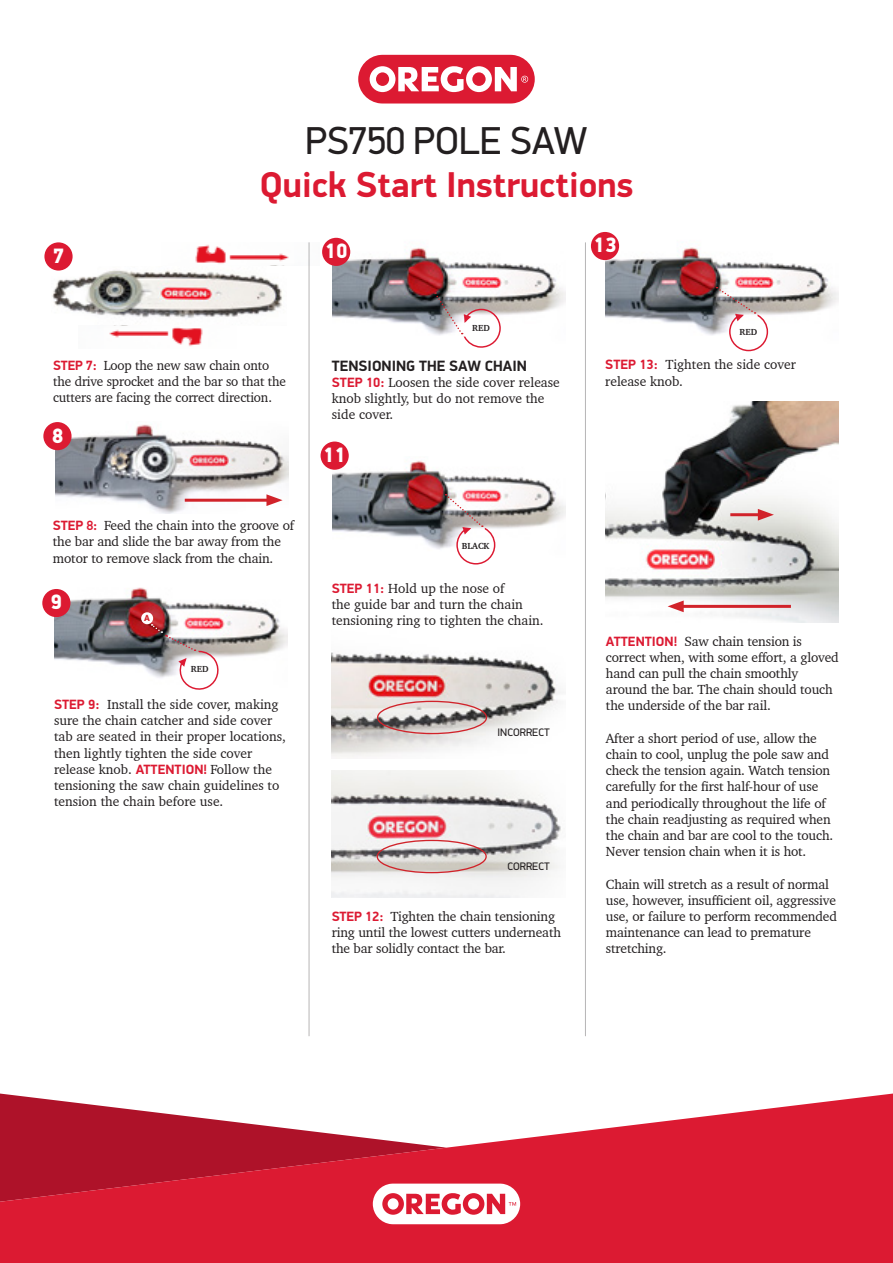
<style>
.page{position:relative;width:893px;height:1263px;background:#fff}
.page>*{position:absolute;margin:0;border:0;box-sizing:border-box;transform-origin:0 0}
.t1{font:39px "PF Din Display Pro";color:#231f20}
.t2{font:700 36px "PF Din Display Pro";color:#dc1a32}
.t3{font:900 20.85px "PF Din Display Pro";color:#fff}
.t4{font:700 15px "PF Din Display Pro";color:#231f20}
.t5{font:13.5px/16.2px "Charter BT Pro";letter-spacing:-.01em;color:#231f20}
.t6{font:10.95px "PF Din Display Pro";color:#231f20}
.t7{font:700 9px "Charter BT Pro";letter-spacing:-.01em;color:#231f20}
.t8{font:900 8.85px "PF Din Display Pro";color:#d1232a}
.s1{font-family:"PF Din Display Pro";font-weight:700;color:#dc1a32}
</style>
<div class="page">
<img style="left:333px;top:237px;width:233px;height:97px">
<img style="left:606px;top:401px;width:233px;height:222px">
<svg style="left:434px;top:292px;width:67px;height:56px"></svg>
<img style="left:333px;top:459px;width:233px;height:90px">
<svg style="left:445px;top:494px;width:50px;height:70px"></svg>
<div style="left:321px;top:441px;width:28px;height:29px;background:#dc1a32;border-radius:50%"></div>
<img style="left:332px;top:652px;width:229px;height:105px">
<div style="left:377px;top:701px;width:110px;height:33px;border:1px solid #d1232a;border-radius:50%"></div>
<img style="left:332px;top:771px;width:229px;height:126px">
<div style="left:377px;top:840px;width:110px;height:33px;border:1px solid #d1232a;border-radius:50%"></div>
<img style="left:606px;top:232px;width:232px;height:103px">
<svg style="left:716px;top:286px;width:52px;height:65px"></svg>
<div style="left:591px;top:232px;width:28px;height:28px;background:#dc1a32;border-radius:50%"></div>
<hr style="left:730px;top:513px;width:33px;height:3px;background:#d1232a">
<svg style="left:758px;top:509px;width:16px;height:12px"></svg>
<hr style="left:678px;top:605px;width:113px;height:3px;background:#d1232a">
<svg style="left:668px;top:600px;width:16px;height:12px"></svg>
<img style="left:55px;top:422px;width:233px;height:91px">
<div style="left:43px;top:422px;width:29px;height:28px;background:#dc1a32;border-radius:50%"></div>
<hr style="left:185px;top:499px;width:87px;height:3px;background:#d1232a">
<svg style="left:266px;top:494px;width:17px;height:12px"></svg>
<img style="left:54px;top:587px;width:233px;height:87px">
<div style="left:141px;top:612px;width:12px;height:12px;background:#fff;border-radius:50%"></div>
<img style="left:151px;top:624px;width:70px;height:66px">
<div style="left:42px;top:589px;width:28px;height:28px;background:#dc1a32;border-radius:50%"></div>
<img style="left:52px;top:270px;width:230px;height:48px">
<img style="left:195px;top:242px;width:114px;height:23px">
<div style="left:44px;top:242px;width:29px;height:29px;background:#dc1a32;border-radius:50%"></div>
<img style="left:109px;top:327px;width:94px;height:20px">
<div style="left:322px;top:238px;width:28px;height:28px;background:#dc1a32;border-radius:50%"></div>
<hr style="left:309px;top:242px;width:1px;height:794px;background:#231f20">
<hr style="left:585px;top:242px;width:1px;height:794px;background:#231f20">
<svg style="left:0;top:1093px;width:893px;height:170px;fill:#dc1a32"></svg>
<svg style="left:358px;top:55px;width:177px;height:49px"></svg>
<svg style="left:373px;top:1183px;width:147px;height:41px"></svg>
<p class="t1" style="left:305px;top:117px;width:284px">PS750 POLE SAW</p>
<p class="t2" style="left:260px;top:163px;width:375px">Quick Start Instructions</p>
<p class="t3" style="left:53px;top:243px;width:13px">7</p>
<p class="t3" style="left:325px;top:238px;width:25px">10</p>
<p class="t7" style="left:472px;top:323px;width:19px">RED</p>
<p class="t5" style="left:53px;top:357px;width:234px"><span class="s1">STEP 7:</span> Loop the new saw chain onto the drive sprocket and the bar so that the cutters are facing the correct direction.</p>
<p class="t3" style="left:52px;top:423px;width:13px">8</p>
<p class="t5" style="left:53px;top:517px;width:243px"><span class="s1">STEP 8:</span> Feed the chain into the groove of the bar and slide the bar away from the motor to remove slack from the chain.</p>
<p class="t3" style="left:51px;top:590px;width:13px">9</p>
<p class="t8" style="left:144px;top:613px;width:7px">A</p>
<p class="t7" style="left:191px;top:663px;width:19px">RED</p>
<p class="t5" style="left:54px;top:696px;width:233px"><span class="s1">STEP 9:</span> Install the side cover, making sure the chain catcher and side cover tab are seated in their proper locations, then lightly tighten the side cover release knob. <span class="s1">ATTENTION!</span> Follow the tensioning the saw chain guidelines to tension the chain before use.</p>
<p class="t4" style="left:332px;top:356px;width:197px">TENSIONING THE SAW CHAIN</p>
<p class="t5" style="left:332px;top:374px;width:229px"><span class="s1">STEP 10:</span> Loosen the side cover release knob slightly, but do not remove the side cover.</p>
<p class="t3" style="left:323px;top:442px;width:25px">11</p>
<p class="t7" style="left:462px;top:540px;width:29px">BLACK</p>
<p class="t5" style="left:332px;top:580px;width:213px"><span class="s1">STEP 11:</span> Hold up the nose of<br>the guide bar and turn the chain tensioning ring to tighten the chain.</p>
<p class="t6" style="left:497px;top:726px;width:54px">INCORRECT</p>
<p class="t6" style="left:507px;top:860px;width:44px">CORRECT</p>
<p class="t5" style="left:332px;top:908px;width:231px"><span class="s1">STEP 12:</span> Tighten the chain tensioning ring until the lowest cutters underneath the bar solidly contact the bar.</p>
<p class="t3" style="left:593px;top:233px;width:25px">13</p>
<p class="t7" style="left:740px;top:327px;width:19px">RED</p>
<p class="t5" style="left:605px;top:357px;width:192px"><span class="s1">STEP 13:</span> Tighten the side cover release knob.</p>
<p class="t5" style="left:606px;top:633px;width:234px"><span class="s1">ATTENTION!</span> Saw chain tension is correct when, with some effort, a gloved hand can pull the chain smoothly around the bar. The chain should touch the underside of the bar rail.</p>
<p class="t5" style="left:606px;top:730px;width:229px">After a short period of use, allow the chain to cool, unplug the pole saw and check the tension again. Watch tension carefully for the first half-hour of use and periodically throughout the life of the chain readjusting as required when the chain and bar are cool to the touch.<br>Never tension chain when it is hot.</p>
<p class="t5" style="left:606px;top:876px;width:233px">Chain will stretch as a result of normal use, however, insufficient oil, aggressive use, or failure to perform recommended maintenance can lead to premature stretching.</p>
</div>
